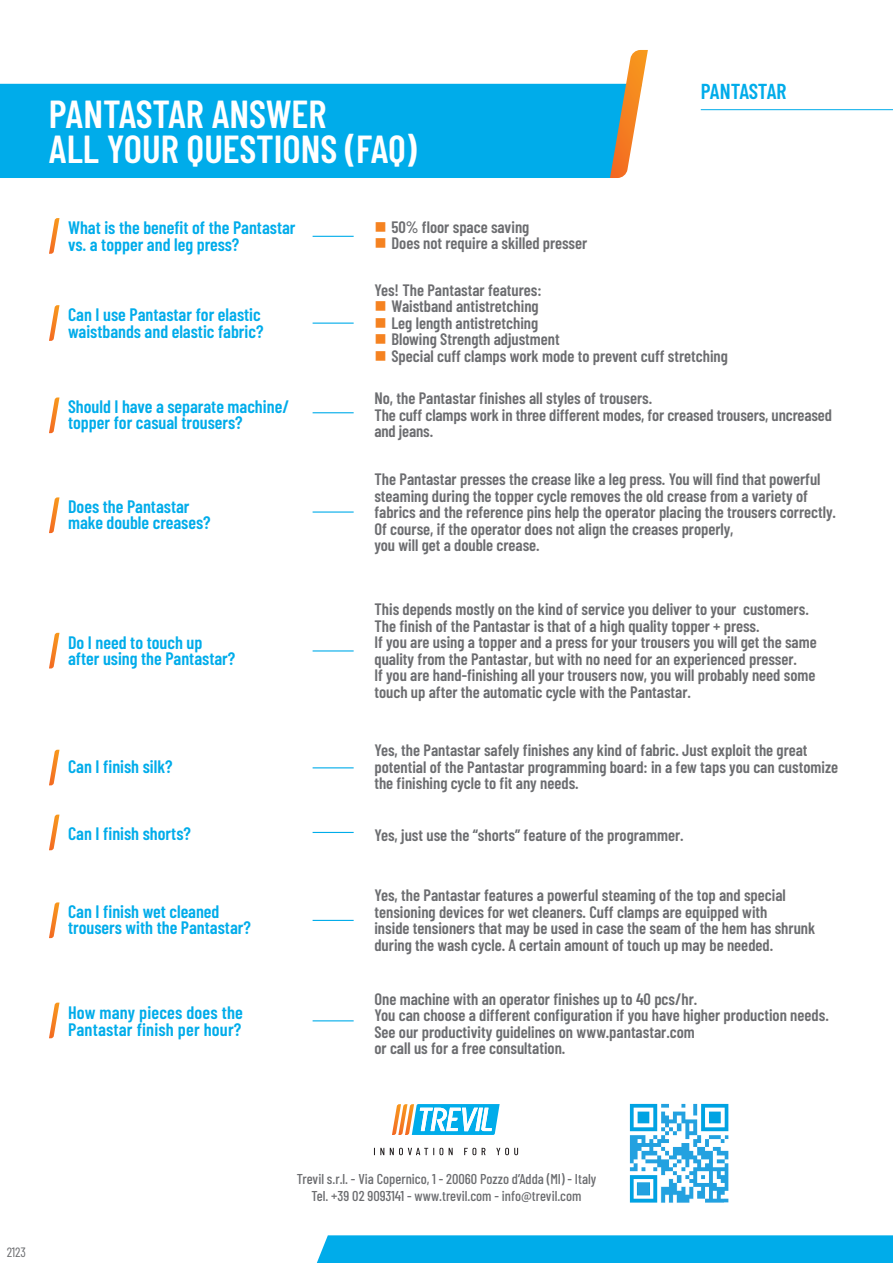
<style>
.page{position:relative;width:893px;height:1263px;background:#fff}
.page>*{position:absolute;margin:0;border:0;box-sizing:border-box;transform-origin:0 0}
.Testo_normale{font:600 39px "Barlow Condensed";color:#fff}
.Testo_nella_casella{font:600 21.6px "Barlow Condensed";letter-spacing:-.015em;color:#00acea}
.Titolo_nella_strisci{font:600 18px/16.5px "Barlow Condensed";color:#00acea}
.Testo_piccolo_fuori{font:600 16.5px/16.5px "Barlow Condensed";color:#6c6d70}
.Elenco_features{font:600 16.5px "Barlow Condensed";color:#6c6d70}
.t1{font:500 14.25px "Barlow Condensed";color:#6c6d70}
.t2{font:13.5px "Barlow Condensed";color:#6c6d70}
.s1{color:#f58220}
</style>
<div class="page">
<div style="left:0;top:84px;width:610px;height:94px;background:#00acea"></div>
<svg style="left:610px;top:50px;width:38px;height:128px"></svg>
<hr style="left:701px;top:109px;width:192px;height:1px;background:#00acea">
<div style="left:317px;top:1235px;width:576px;height:28px;background:#00acea"></div>
<svg style="left:392px;top:1104px;width:108px;height:31px"></svg>
<svg style="left:374px;top:1148px;width:10px;height:7px"></svg>
<svg style="left:390px;top:1148px;width:53px;height:7px"></svg>
<svg style="left:449px;top:1148px;width:4px;height:7px"></svg>
<svg style="left:464px;top:1148px;width:12px;height:7px"></svg>
<svg style="left:482px;top:1148px;width:3px;height:7px"></svg>
<svg style="left:496px;top:1148px;width:22px;height:7px"></svg>
<hr style="left:313px;top:236px;width:41px;height:1px;background:#00acea">
<svg style="left:49px;top:218px;width:11px;height:36px"></svg>
<hr style="left:313px;top:323px;width:41px;height:1px;background:#00acea">
<svg style="left:49px;top:305px;width:11px;height:36px"></svg>
<hr style="left:313px;top:412px;width:41px;height:1px;background:#00acea">
<svg style="left:49px;top:397px;width:11px;height:36px"></svg>
<hr style="left:313px;top:511px;width:41px;height:2px;background:#00acea">
<svg style="left:49px;top:497px;width:11px;height:36px"></svg>
<hr style="left:313px;top:650px;width:41px;height:1px;background:#00acea">
<svg style="left:49px;top:633px;width:11px;height:35px"></svg>
<hr style="left:313px;top:767px;width:41px;height:1px;background:#00acea">
<svg style="left:49px;top:750px;width:11px;height:35px"></svg>
<hr style="left:313px;top:832px;width:41px;height:1px;background:#00acea">
<svg style="left:49px;top:815px;width:11px;height:35px"></svg>
<hr style="left:313px;top:920px;width:41px;height:1px;background:#00acea">
<svg style="left:49px;top:902px;width:11px;height:36px"></svg>
<hr style="left:313px;top:1020px;width:41px;height:1px;background:#00acea">
<svg style="left:49px;top:1002px;width:11px;height:36px"></svg>
<img style="left:629px;top:1103px;width:100px;height:100px">
<p class="Testo_normale" style="left:49px;top:86px;width:279px">PANTASTAR ANSWER</p>
<p class="Testo_normale" style="left:49px;top:121px;width:369px">ALL YOUR QUESTIONS (FAQ)</p>
<p class="Titolo_nella_strisci" style="left:68px;top:219px;width:229px">What is the benefit of the Pantastar vs. a topper and leg press?</p>
<p class="Elenco_features" style="left:374px;top:215px;width:156px"><span class="s1">■</span> 50% floor space saving</p>
<p class="Elenco_features" style="left:374px;top:232px;width:214px"><span class="s1">■</span> Does not require a skilled presser</p>
<p class="Testo_nella_casella" style="left:701px;top:76px;width:87px">PANTASTAR</p>
<p class="Titolo_nella_strisci" style="left:68px;top:305px;width:197px">Can I use Pantastar for elastic waistbands and elastic fabric?</p>
<p class="Testo_piccolo_fuori" style="left:374px;top:280px;width:169px">Yes! The Pantastar features:</p>
<p class="Elenco_features" style="left:374px;top:295px;width:166px"><span class="s1">■</span> Waistband antistretching</p>
<p class="Elenco_features" style="left:374px;top:311px;width:165px"><span class="s1">■</span> Leg length antistretching</p>
<p class="Elenco_features" style="left:374px;top:328px;width:187px"><span class="s1">■</span> Blowing Strength adjustment</p>
<p class="Elenco_features" style="left:374px;top:344px;width:355px"><span class="s1">■</span> Special cuff clamps work mode to prevent cuff stretching</p>
<p class="Titolo_nella_strisci" style="left:68px;top:397px;width:223px">Should I have a separate machine/ topper for casual trousers?</p>
<p class="Testo_piccolo_fuori" style="left:374px;top:389px;width:279px">No, the Pantastar finishes all styles of trousers.</p>
<p class="Testo_piccolo_fuori" style="left:374px;top:405px;width:459px">The cuff clamps work in three different modes, for creased trousers, uncreased and jeans.</p>
<p class="Titolo_nella_strisci" style="left:68px;top:497px;width:144px">Does the Pantastar make double creases?</p>
<p class="Titolo_nella_strisci" style="left:68px;top:633px;width:169px">Do I need to touch up after using the Pantastar?</p>
<p class="Titolo_nella_strisci" style="left:68px;top:757px;width:106px">Can I finish silk?</p>
<p class="Testo_piccolo_fuori" style="left:374px;top:470px;width:463px">The Pantastar presses the crease like a leg press. You will find that powerful steaming during the topper cycle removes the old crease from a variety of fabrics and the reference pins help the operator placing the trousers correctly.<br>Of course, if the operator does not align the creases properly,</p>
<p class="Testo_piccolo_fuori" style="left:374px;top:536px;width:167px">you will get a double crease.</p>
<p class="Testo_piccolo_fuori" style="left:374px;top:600px;width:436px">This depends mostly on the kind of service you deliver to your customers.</p>
<p class="Testo_piccolo_fuori" style="left:374px;top:616px;width:387px">The finish of the Pantastar is that of a high quality topper + press.</p>
<p class="Testo_piccolo_fuori" style="left:374px;top:633px;width:444px">If you are using a topper and a press for your trousers you will get the same quality from the Pantastar, but with no need for an experienced presser.</p>
<p class="Testo_piccolo_fuori" style="left:374px;top:666px;width:443px">If you are hand-finishing all your trousers now, you will probably need some touch up after the automatic cycle with the Pantastar.</p>
<p class="Testo_piccolo_fuori" style="left:374px;top:741px;width:465px">Yes, the Pantastar safely finishes any kind of fabric. Just exploit the great potential of the Pantastar programming board: in a few taps you can customize the finishing cycle to fit any needs.</p>
<p class="Titolo_nella_strisci" style="left:68px;top:824px;width:124px">Can I finish shorts?</p>
<p class="Testo_piccolo_fuori" style="left:374px;top:826px;width:311px">Yes, just use the “shorts” feature of the programmer.</p>
<p class="Titolo_nella_strisci" style="left:68px;top:902px;width:184px">Can I finish wet cleaned trousers with the Pantastar?</p>
<p class="Titolo_nella_strisci" style="left:68px;top:1003px;width:176px">How many pieces does the<br>Pantastar finish per hour?</p>
<p class="Testo_piccolo_fuori" style="left:374px;top:886px;width:413px">Yes, the Pantastar features a powerful steaming of the top and special tensioning devices for wet cleaners. Cuff clamps are equipped with</p>
<p class="Testo_piccolo_fuori" style="left:374px;top:919px;width:442px">inside tensioners that may be used in case the seam of the hem has shrunk during the wash cycle. A certain amount of touch up may be needed.</p>
<p class="Testo_piccolo_fuori" style="left:374px;top:990px;width:324px">One machine with an operator finishes up to 40 pcs/hr.</p>
<p class="Testo_piccolo_fuori" style="left:374px;top:1006px;width:456px">You can choose a different configuration if you have higher production needs.</p>
<p class="Testo_piccolo_fuori" style="left:374px;top:1023px;width:322px">See our productivity guidelines on www.pantastar.com</p>
<p class="Testo_piccolo_fuori" style="left:374px;top:1039px;width:192px">or call us for a free consultation.</p>
<p class="t2" style="left:7px;top:1242px;width:21px">2123</p>
<p class="t1" style="left:297px;top:1169px;width:301px">Trevil s.r.l. - Via Copernico, 1 - 20060 Pozzo d’Adda (MI) - Italy</p>
<p class="t1" style="left:311px;top:1186px;width:271px">Tel. +39 02 9093141 - www.trevil.com - info@trevil.com</p>
</div>
